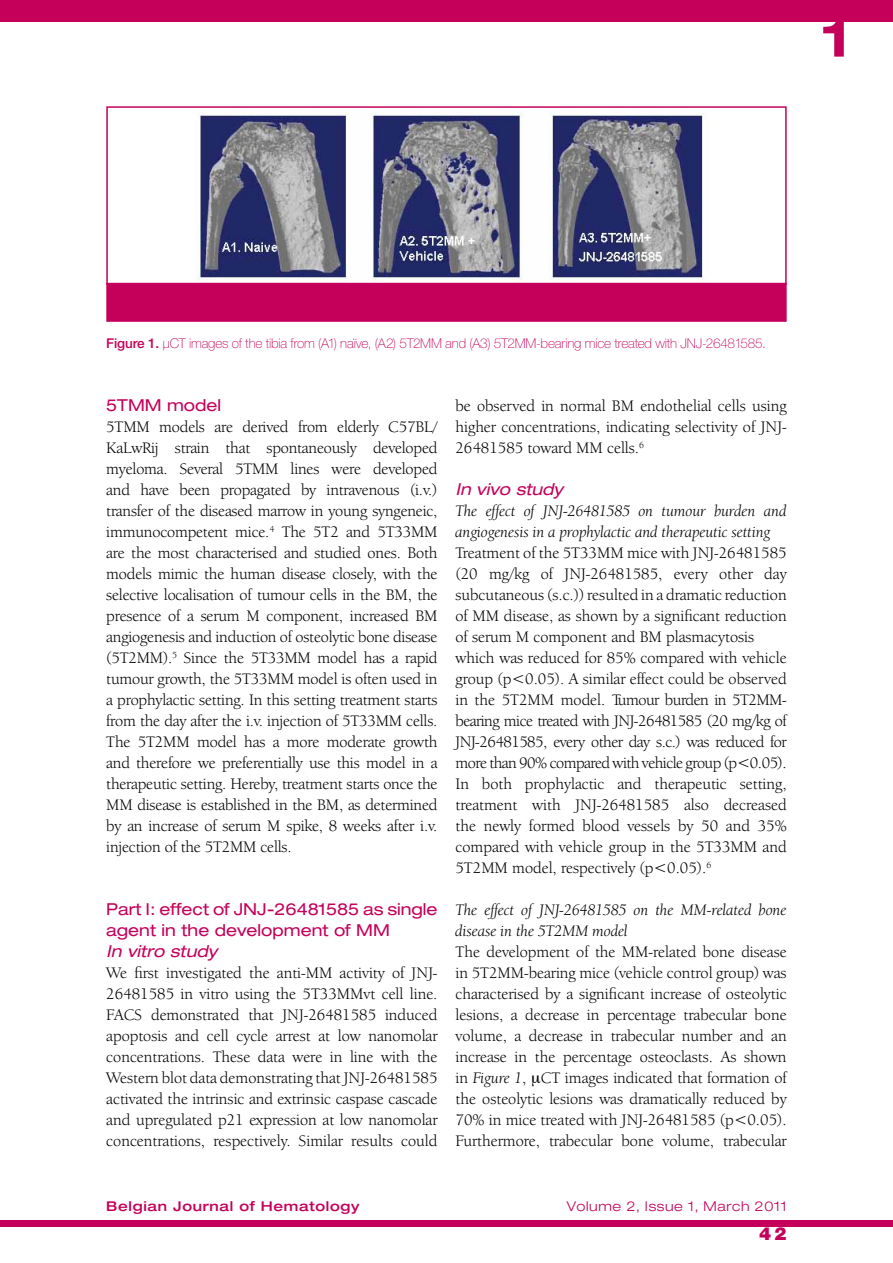
<style>
.page{position:relative;width:893px;height:1263px;background:#fff}
.page>*{position:absolute;margin:0;border:0;box-sizing:border-box;transform-origin:0 0}
.t1{font:700 expanded 52.5px "Helvetica Neue LT Std";color:#c5005a}
.t2{font:900 18px "Helvetica Neue LT Std";color:#c5005a}
.t3{font:16.5px/21px "Berkeley Oldstyle IT Cby BT";color:#000;text-align:justify}
.t4{font:italic 16.5px/21px "Berkeley Oldstyle IT Cby BT";color:#000}
.t5{font:expanded 16.5px/21px "Helvetica Neue LT Std";color:#c5005a}
.t6{font:italic expanded 16.5px "Helvetica Neue LT Std";color:#c5005a}
.t7{font:100 13.5px "Helvetica Neue LT Std";letter-spacing:-.01em;color:#c5005a}
.t8{font:500 expanded 13.5px "Helvetica Neue LT Std";letter-spacing:.05em;color:#c5005a}
.t9{font:300 expanded 13.5px "Helvetica Neue LT Std";letter-spacing:.05em;color:#c5005a}
.s1{font-weight:500}
.s2{font-style:italic}
</style>
<div class="page">
<div style="left:0;top:1220px;width:893px;height:7px;background:#c5005a"></div>
<div style="left:0;top:0;width:893px;height:21px;background:#c5005a"></div>
<img style="left:196px;top:111px;width:511px;height:170px">
<div style="left:106px;top:106px;width:681px;height:179px;border:2px solid #c5005a"></div>
<div style="left:106px;top:283px;width:681px;height:39px;background:#c5005a;border:2px solid #c5005a"></div>
<h1 class="t1" style="left:821px;top:5px;width:31px">1</h1>
<p class="t7" style="left:106px;top:335px;width:661px"><span class="s1">Figure 1.</span> µCT images of the tibia from (A1) naïve, (A2) 5T2MM and (A3) 5T2MM-bearing mice treated with JNJ-26481585.</p>
<p class="t5" style="left:106px;top:394px;width:116px">5TMM model</p>
<p class="t3" style="left:106px;top:416px;width:333px">5TMM models are derived from elderly C57BL/ KaLwRij strain that spontaneously developed myeloma. Several 5TMM lines were developed and have been propagated by intravenous (i.v.) transfer of the diseased marrow in young syngeneic, immunocompetent mice.<sup>4</sup> The 5T2 and 5T33MM are the most characterised and studied ones. Both models mimic the human disease closely, with the selective localisation of tumour cells in the BM, the presence of a serum M component, increased BM angiogenesis and induction of osteolytic bone disease (5T2MM).<sup>5</sup> Since the 5T33MM model has a rapid tumour growth, the 5T33MM model is often used in a prophylactic setting. In this setting treatment starts from the day after the i.v. injection of 5T33MM cells.<br>The 5T2MM model has a more moderate growth and therefore we preferentially use this model in a therapeutic setting. Hereby, treatment starts once the MM disease is established in the BM, as determined by an increase of serum M spike, 8 weeks after i.v. injection of the 5T2MM cells.</p>
<p class="t5" style="left:106px;top:898px;width:333px">Part I: effect of JNJ-26481585 as single agent in the development of MM</p>
<p class="t6" style="left:106px;top:941px;width:112px">In vitro study</p>
<p class="t3" style="left:106px;top:962px;width:333px">We first investigated the anti-MM activity of JNJ-26481585 in vitro using the 5T33MMvt cell line.<br>FACS demonstrated that JNJ-26481585 induced apoptosis and cell cycle arrest at low nanomolar concentrations. These data were in line with the Western blot data demonstrating that JNJ-26481585 activated the intrinsic and extrinsic caspase cascade and upregulated p21 expression at low nanomolar concentrations, respectively. Similar results could</p>
<p class="t3" style="left:455px;top:395px;width:333px">be observed in normal BM endothelial cells using higher concentrations, indicating selectivity of JNJ-26481585 toward MM cells.<sup>6</sup></p>
<p class="t6" style="left:455px;top:479px;width:109px">In vivo study</p>
<p class="t4" style="left:455px;top:500px;width:333px">The effect of JNJ-26481585 on tumour burden and angiogenesis in a prophylactic and therapeutic setting</p>
<p class="t3" style="left:455px;top:542px;width:333px;text-align:left">Treatment of the 5T33MM mice with JNJ-26481585 (20 mg/kg of JNJ-26481585, every other day subcutaneous (s.c.)) resulted in a dramatic reduction of MM disease, as shown by a significant reduction of serum M component and BM plasmacytosis which was reduced for 85% compared with vehicle group (p&lt;0.05). A similar effect could be observed in the 5T2MM model. Tumour burden in 5T2MM&shy;bearing mice treated with JNJ-26481585 (20 mg/kg of JNJ-26481585, every other day s.c.) was reduced for more than 90% compared with vehicle group (p&lt;0.05).<br>In both prophylactic and therapeutic setting, treatment with JNJ-26481585 also decreased the newly formed blood vessels by 50 and 35% compared with vehicle group in the 5T33MM and 5T2MM model, respectively (p&lt;0.05).<sup>6</sup></p>
<p class="t4" style="left:455px;top:899px;width:333px">The effect of JNJ-26481585 on the MM-related bone disease in the 5T2MM model</p>
<p class="t3" style="left:455px;top:941px;width:333px">The development of the MM-related bone disease in 5T2MM-bearing mice (vehicle control group) was characterised by a significant increase of osteolytic lesions, a decrease in percentage trabecular bone volume, a decrease in trabecular number and an increase in the percentage osteoclasts. As shown in <span class="s2">Figure 1</span>, CT images indicated that formation of the osteolytic lesions was dramatically reduced by 70% in mice treated with JNJ-26481585 (p&lt;0.05).<br>Furthermore, trabecular bone volume, trabecular</p>
<p class="t8" style="left:106px;top:1198px;width:255px">Belgian Journal of Hematology</p>
<p class="t9" style="left:567px;top:1198px;width:221px">Volume 2, Issue 1, March 2011</p>
<p class="t2" style="left:759px;top:1222px;width:29px">42</p>
</div>
